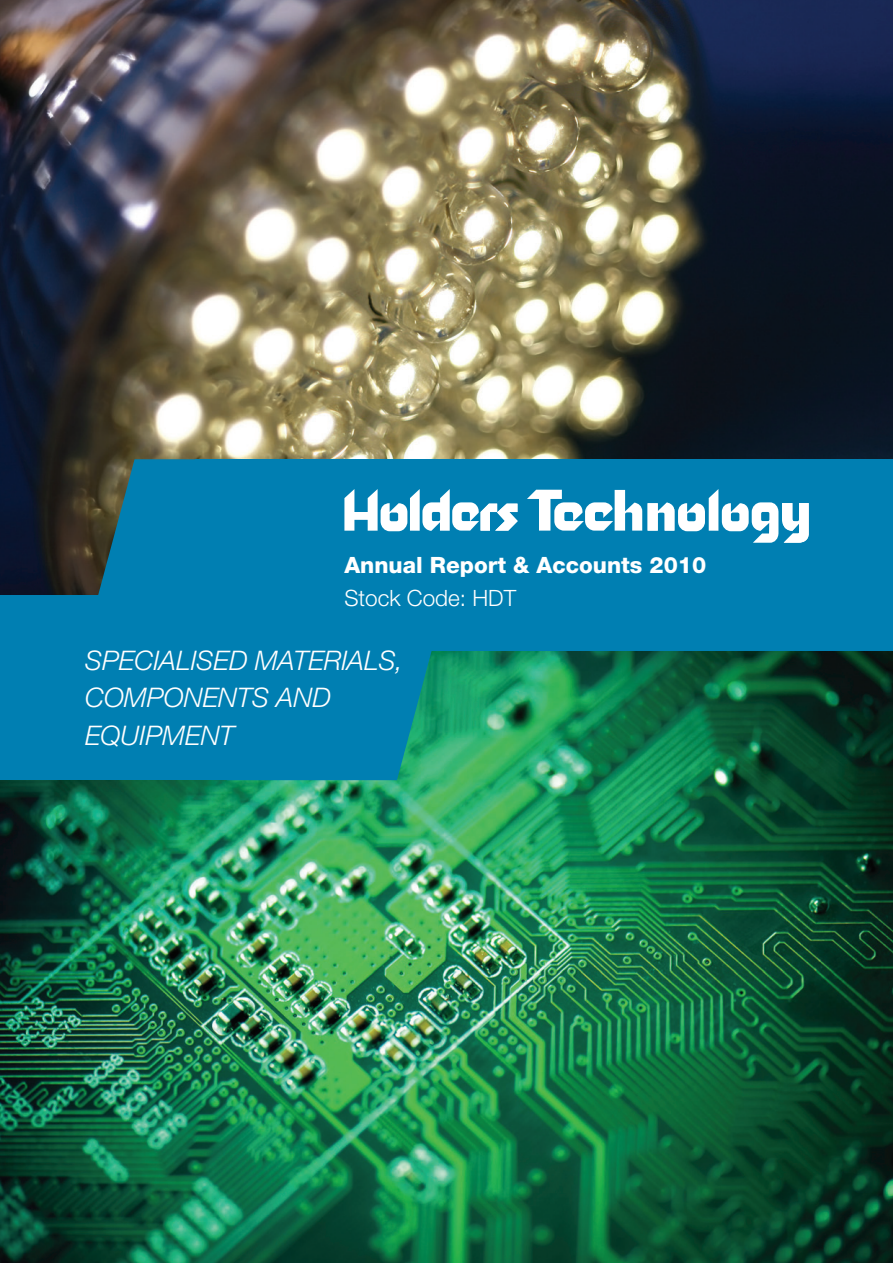
<style>
.page{position:relative;width:893px;height:1263px;background:#fff}
.page>*{position:absolute;margin:0;border:0;box-sizing:border-box;transform-origin:0 0}
.t1{font:italic 300 27px/37.5px "Helvetica Neue LT Std";color:#fff}
.t2{font:800 22.5px "Helvetica Neue LT Std";color:#fff}
.t3{font:300 22.5px "Helvetica Neue LT Std";color:#fff}
</style>
<div class="page">
<img style="left:0;top:0;width:893px;height:595px">
<img style="left:0;top:651px;width:893px;height:612px">
<div style="left:196px;top:459px;width:697px;height:192px;background:#007fb2"></div>
<div style="left:0;top:595px;width:349px;height:185px;background:#007fb2"></div>
<svg style="left:527px;top:490px;width:115px;height:41px"></svg>
<svg style="left:648px;top:489px;width:161px;height:54px"></svg>
<svg style="left:85px;top:459px;width:433px;height:321px"></svg>
<p class="t2" style="left:344px;top:552px;width:363px">Annual Report &amp; Accounts 2010</p>
<p class="t3" style="left:344px;top:584px;width:173px">Stock Code: HDT</p>
<p class="t1" style="left:85px;top:641px;width:320px">SPECIALISED MATERIALS,<br>COMPONENTS AND<br>EQUIPMENT</p>
</div>
